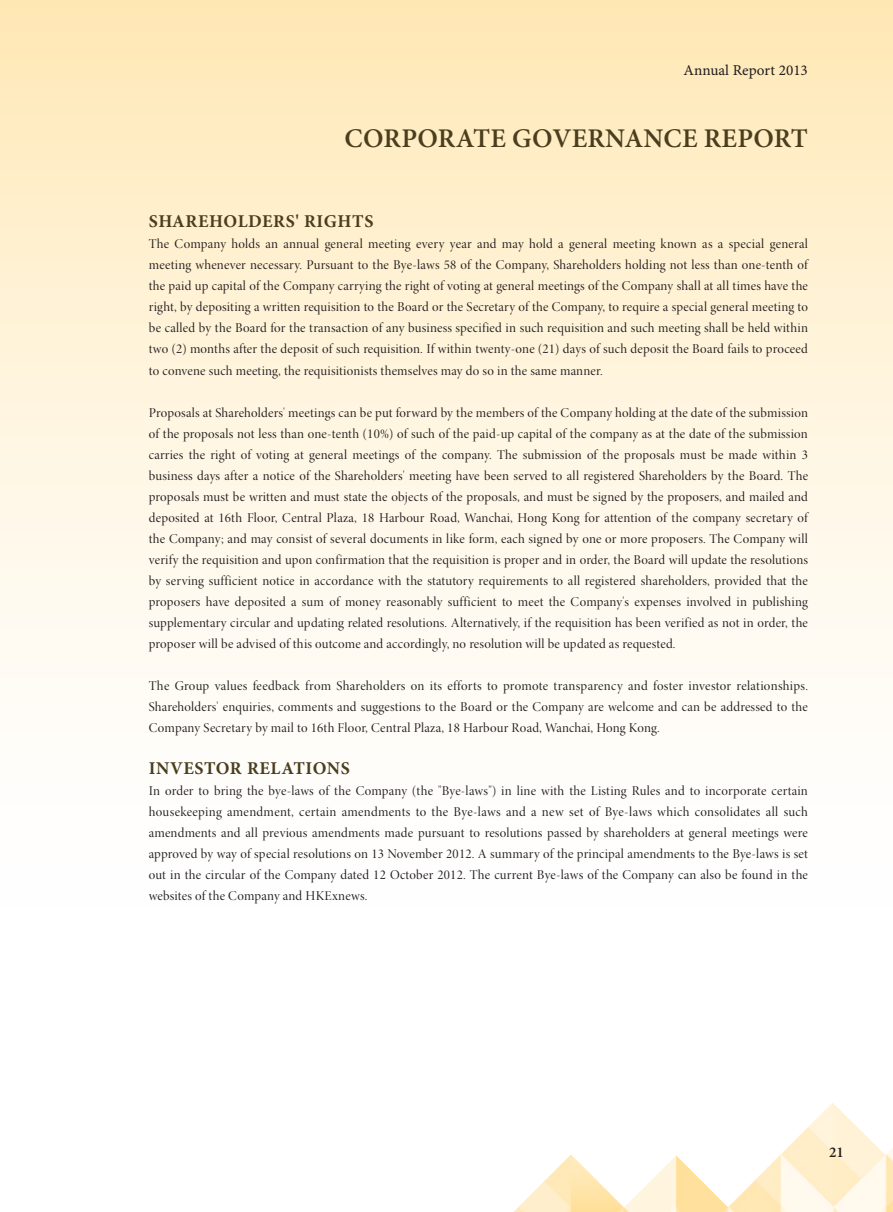
<style>
.page{position:relative;width:893px;height:1212px;background:#fff}
.page>*{position:absolute;margin:0;border:0;box-sizing:border-box;transform-origin:0 0}
.t1{font:600 27px "Minion Pro";letter-spacing:.01em;color:#4a3e1f}
.t2{font:700 18px "Minion Pro";letter-spacing:.03em;color:#4a3e1f}
.t3{font:15px "Minion Pro Capt";color:#231f20}
.t4{font:600 15px "Minion Pro";color:#231f20}
.t5{font:13.5px/21px "Minion Pro Disp";letter-spacing:.015em;color:#231f20;text-align:justify}
</style>
<div class="page">
<div style="left:0;top:0;width:893px;height:1212px;background:linear-gradient(to bottom,#ffebc1,#fff)"></div>
<img style="left:506px;top:1102px;width:387px;height:110px">
<p class="t3" style="left:683px;top:61px;width:126px">Annual Report 2013</p>
<h1 class="t1" style="left:344px;top:120px;width:465px">CORPORATE GOVERNANCE REPORT</h1>
<h2 class="t2" style="left:149px;top:209px;width:226px">SHAREHOLDERS' RIGHTS</h2>
<p class="t5" style="left:149px;top:234px;width:661px">The Company holds an annual general meeting every year and may hold a general meeting known as a special general meeting whenever necessary. Pursuant to the Bye-laws 58 of the Company, Shareholders holding not less than one-tenth of the paid up capital of the Company carrying the right of voting at general meetings of the Company shall at all times have the right, by depositing a written requisition to the Board or the Secretary of the Company, to require a special general meeting to be called by the Board for the transaction of any business specified in such requisition and such meeting shall be held within two (2) months after the deposit of such requisition. If within twenty-one (21) days of such deposit the Board fails to proceed to convene such meeting, the requisitionists themselves may do so in the same manner.</p>
<p class="t5" style="left:149px;top:402px;width:661px">Proposals at Shareholders' meetings can be put forward by the members of the Company holding at the date of the submission of the proposals not less than one-tenth (10%) of such of the paid-up capital of the company as at the date of the submission carries the right of voting at general meetings of the company. The submission of the proposals must be made within 3 business days after a notice of the Shareholders' meeting have been served to all registered Shareholders by the Board. The proposals must be written and must state the objects of the proposals, and must be signed by the proposers, and mailed and deposited at 16th Floor, Central Plaza, 18 Harbour Road, Wanchai, Hong Kong for attention of the company secretary of the Company; and may consist of several documents in like form, each signed by one or more proposers. The Company will verify the requisition and upon confirmation that the requisition is proper and in order, the Board will update the resolutions by serving sufficient notice in accordance with the statutory requirements to all registered shareholders, provided that the proposers have deposited a sum of money reasonably sufficient to meet the Company's expenses involved in publishing supplementary circular and updating related resolutions. Alternatively, if the requisition has been verified as not in order, the proposer will be advised of this outcome and accordingly, no resolution will be updated as requested.</p>
<p class="t5" style="left:149px;top:675px;width:661px">The Group values feedback from Shareholders on its efforts to promote transparency and foster investor relationships.<br>Shareholders' enquiries, comments and suggestions to the Board or the Company are welcome and can be addressed to the Company Secretary by mail to 16th Floor, Central Plaza, 18 Harbour Road, Wanchai, Hong Kong.</p>
<h2 class="t2" style="left:149px;top:755px;width:202px">INVESTOR RELATIONS</h2>
<p class="t5" style="left:149px;top:780px;width:661px">In order to bring the bye-laws of the Company (the "Bye-laws") in line with the Listing Rules and to incorporate certain housekeeping amendment, certain amendments to the Bye-laws and a new set of Bye-laws which consolidates all such amendments and all previous amendments made pursuant to resolutions passed by shareholders at general meetings were approved by way of special resolutions on 13 November 2012. A summary of the principal amendments to the Bye-laws is set out in the circular of the Company dated 12 October 2012. The current Bye-laws of the Company can also be found in the websites of the Company and HKExnews.</p>
<p class="t4" style="left:829px;top:1142px;width:16px">21</p>
</div>
